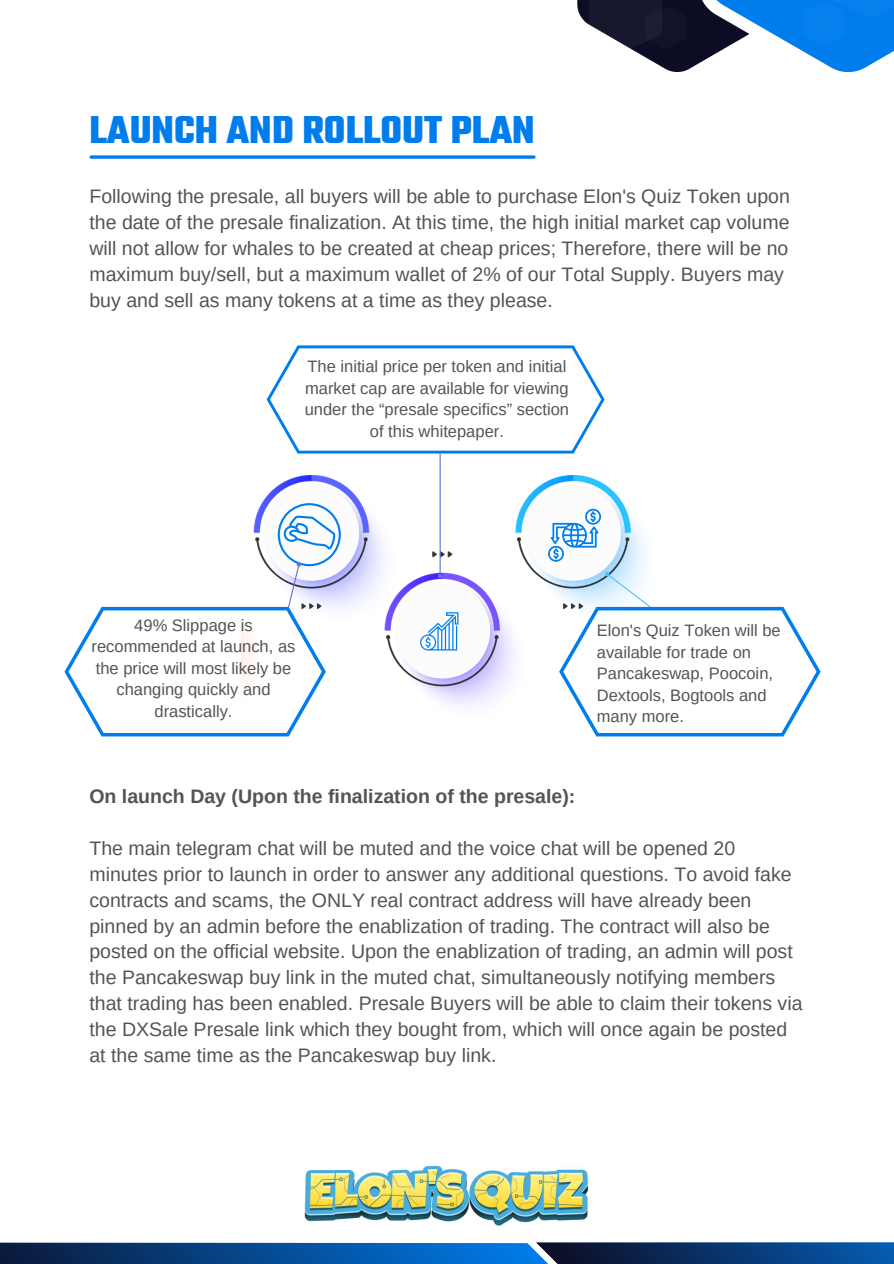
<style>
.page{position:relative;width:894px;height:1264px;background:#fff}
.page>*{position:absolute;margin:0;border:0;box-sizing:border-box;transform-origin:0 0}
.t1{font:700 42px "Teko";color:#007ded}
.t2{font:19.5px/26px "Arimo";color:#545454}
.t3{font:700 19.5px "Arimo";color:#545454}
.t4{font:16.5px/21.5px "Arimo";color:#545454;text-align:center}
</style>
<div class="page">
<svg style="left:635px;top:1242px;width:258px;height:21px;background:#0a427f"></svg>
<svg style="left:91px;top:155px;width:443px;height:4px;background:#2790ef"></svg>
<svg style="left:0;top:1242px;width:635px;height:21px;background:#134d8b"></svg>
<img style="left:262px;top:476px;width:384px;height:231px">
<svg style="left:420px;top:612px;width:38px;height:38px"></svg>
<svg style="left:548px;top:509px;width:53px;height:52px"></svg>
<svg style="left:266px;top:345px;width:338px;height:108px"></svg>
<svg style="left:64px;top:503px;width:277px;height:233px"></svg>
<hr style="left:439px;top:453px;width:1px;height:121px;background:#6470e0">
<svg style="left:437px;top:573px;width:6px;height:6px"></svg>
<svg style="left:559px;top:569px;width:261px;height:167px"></svg>
<svg style="left:577px;top:0;width:316px;height:73px"></svg>
<img style="left:304px;top:1165px;width:285px;height:61px">
<p class="t1" style="left:89px;top:103px;width:446px">LAUNCH AND ROLLOUT PLAN</p>
<p class="t2" style="left:89px;top:183px;width:701px">Following the presale, all buyers will be able to purchase Elon's Quiz Token upon the date of the presale finalization. At this time, the high initial market cap volume will not allow for whales to be created at cheap prices; Therefore, there will be no maximum buy/sell, but a maximum wallet of 2% of our Total Supply. Buyers may buy and sell as many tokens at a time as they please.</p>
<p class="t4" style="left:305px;top:356px;width:266px">The initial price per token and initial market cap are available for viewing under the “presale specifics” section of this whitepaper.</p>
<p class="t4" style="left:92px;top:614px;width:205px">49% Slippage is recommended at launch, as the price will most likely be changing quickly and drastically.</p>
<p class="t4" style="left:596px;top:620px;width:185px;text-align:left">Elon's Quiz Token will be available for trade on<br>Pancakeswap, Poocoin,<br>Dextools, Bogtools and many more.</p>
<p class="t3" style="left:89px;top:785px;width:487px">On launch Day (Upon the finalization of the presale):</p>
<p class="t2" style="left:89px;top:835px;width:714px">The main telegram chat will be muted and the voice chat will be opened 20 minutes prior to launch in order to answer any additional questions. To avoid fake contracts and scams, the ONLY real contract address will have already been pinned by an admin before the enablization of trading. The contract will also be posted on the official website. Upon the enablization of trading, an admin will post the Pancakeswap buy link in the muted chat, simultaneously notifying members that trading has been enabled. Presale Buyers will be able to claim their tokens via the DXSale Presale link which they bought from, which will once again be posted at the same time as the Pancakeswap buy link.</p>
</div>
